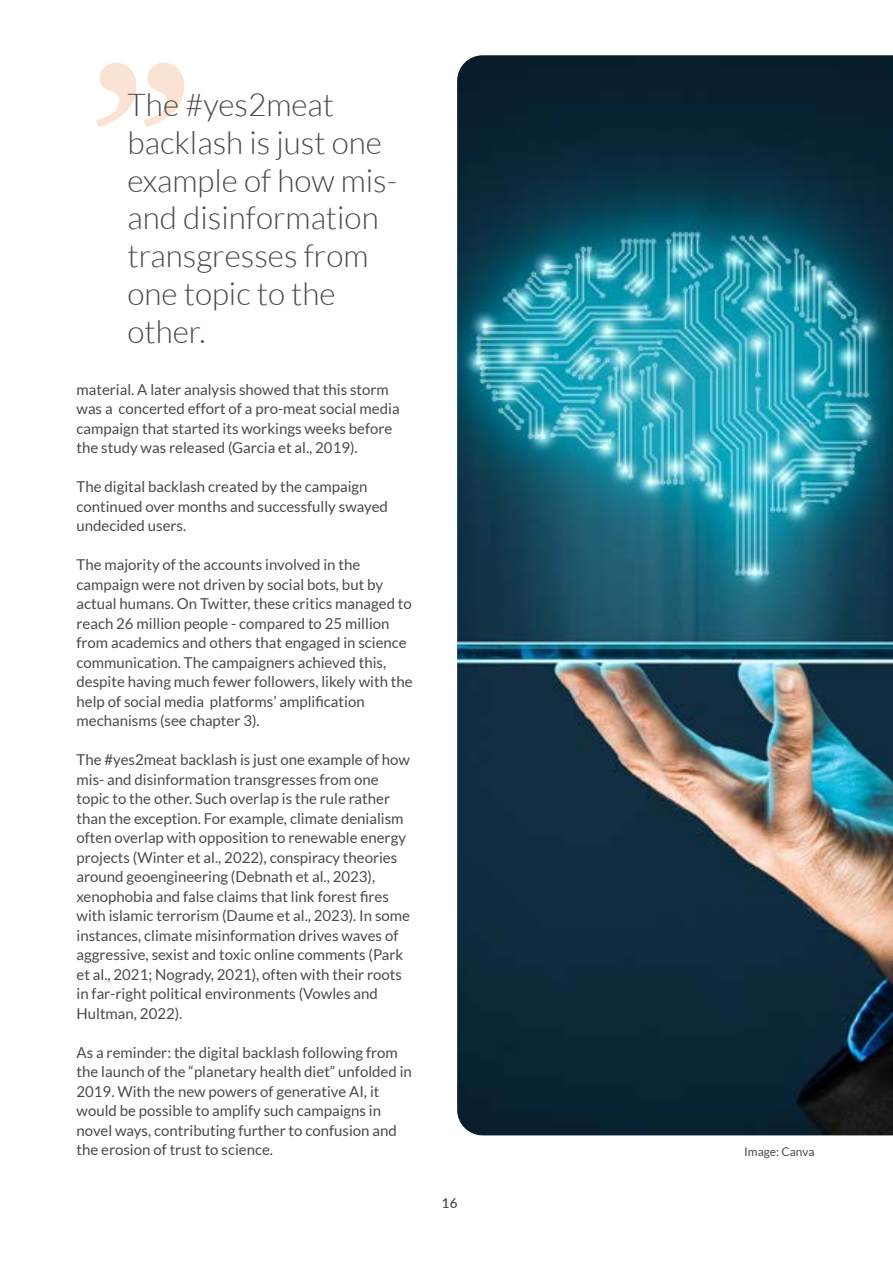
<style>
.page{position:relative;width:893px;height:1263px;background:#fff}
.page>*{position:absolute;margin:0;border:0;box-sizing:border-box;transform-origin:0 0}
.t1{font:700 228px "Sabon LT Std";color:#fbe3d3}
.t2{font:300 31.5px/37.8px "Lato";color:#4a4a49}
.t3{font:15px/19.5px "Lato";color:#4a4a49}
.t4{font:600 13.5px "Lato";color:#4a4a49}
.t5{font:12px "Lato";color:#4a4a49}
</style>
<div class="page">
<img style="left:457px;top:55px;width:436px;height:1080px">
<h1 class="t1" style="left:77px;top:1px;width:128px">”</h1>
<h2 class="t2" style="left:128px;top:86px;width:271px">The #yes2meat backlash is just one example of how mis&shy;and disinformation transgresses from one topic to the other.</h2>
<p class="t3" style="left:77px;top:379px;width:325px">material. A later analysis showed that this storm was a concerted effort of a pro-meat social media campaign that started its workings weeks before the study was released (Garcia et al., 2019).</p>
<p class="t3" style="left:77px;top:477px;width:313px">The digital backlash created by the campaign continued over months and successfully swayed undecided users.</p>
<p class="t3" style="left:77px;top:555px;width:338px">The majority of the accounts involved in the campaign were not driven by social bots, but by actual humans. On Twitter, these critics managed to reach 26 million people - compared to 25 million from academics and others that engaged in science communication. The campaigners achieved this, despite having much fewer followers, likely with the help of social media platforms’ amplification mechanisms (see chapter 3).</p>
<p class="t3" style="left:77px;top:750px;width:335px">The #yes2meat backlash is just one example of how mis- and disinformation transgresses from one topic to the other. Such overlap is the rule rather than the exception. For example, climate denialism often overlap with opposition to renewable energy projects (Winter et al., 2022), conspiracy theories around geoengineering (Debnath et al., 2023), xenophobia and false claims that link forest fires with islamic terrorism (Daume et al., 2023). In some instances, climate misinformation drives waves of aggressive, sexist and toxic online comments (Park et al., 2021; Nogrady, 2021), often with their roots in far-right political environments (Vowles and Hultman, 2022).</p>
<p class="t3" style="left:77px;top:1042px;width:337px">As a reminder: the digital backlash following from the launch of the “planetary health diet” unfolded in 2019. With the new powers of generative AI, it would be possible to amplify such campaigns in novel ways, contributing further to confusion and the erosion of trust to science.</p>
<p class="t4" style="left:442px;top:1193px;width:17px">16</p>
<p class="t5" style="left:744px;top:1145px;width:72px">Image: Canva</p>
</div>
